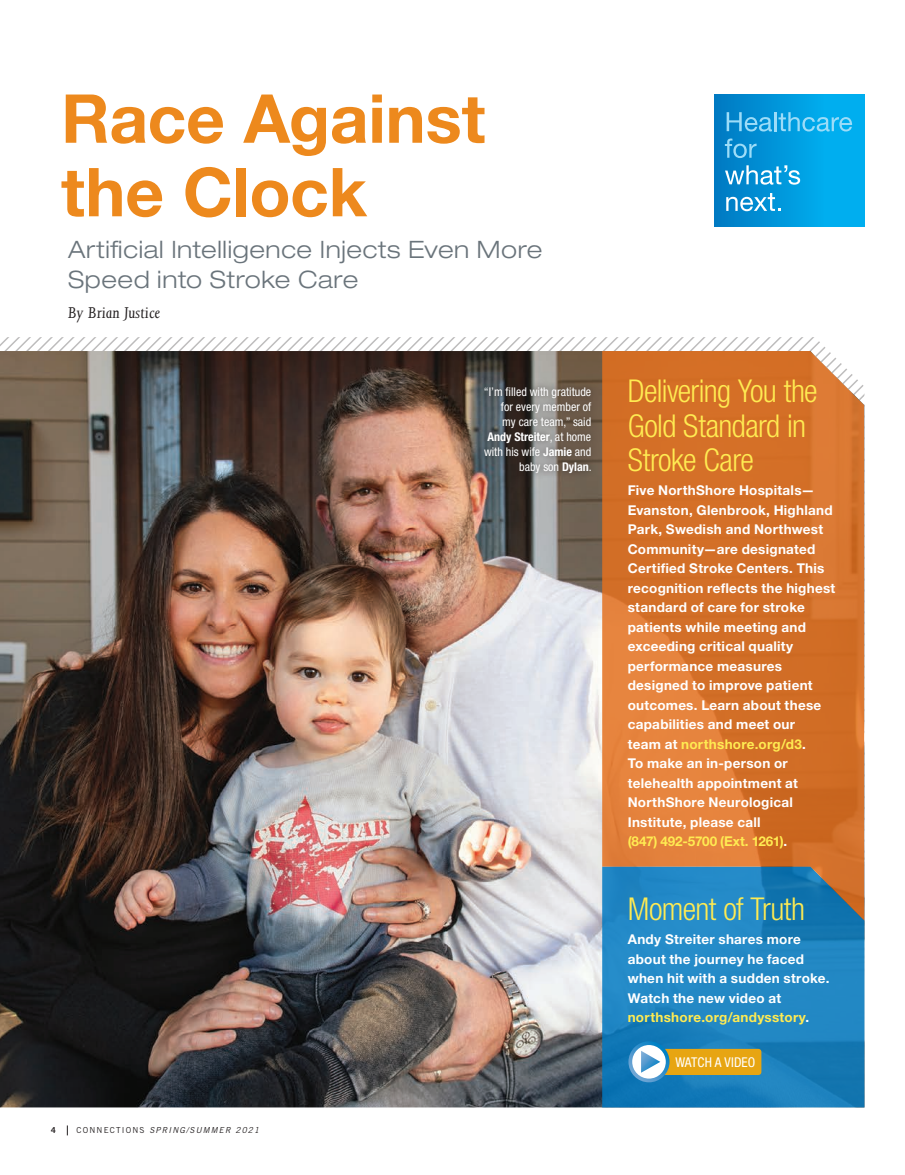
<style>
.page{position:relative;width:905px;height:1175px;background:#fff}
.page>*{position:absolute;margin:0;border:0;box-sizing:border-box;transform-origin:0 0}
.t1{font:700 67.5px/73.5px "Helvetica Neue LT Std";letter-spacing:-.005em;color:#ed891d}
.t2{font:300 condensed 31.5px/34.5px "Helvetica Neue LT Std";letter-spacing:-.02em;color:#ffeb52}
.t3{font:300 expanded 24px/30px "Helvetica Neue LT Std";letter-spacing:.025em;color:#6a747b}
.t4{font:italic 18px "Joanna MT Std";letter-spacing:.005em;color:#231f20}
.t5{font:700 13.5px/19.5px "Helvetica Neue LT Std";letter-spacing:.02em;color:#fff}
.t6{font:condensed 13.5px "Helvetica Neue LT Std";letter-spacing:.005em;color:#fff}
.t7{font:condensed 12px/15px "Helvetica Neue LT Std";color:#fff;text-align:right}
.t8{font:italic 8.25px "Trade Gothic LT Std";letter-spacing:.14em;color:#231f20}
.t9{font:700 8.25px "Trade Gothic LT Std";color:#231f20}
.s1{font-weight:700}
.s2{color:#ffeb52}
.s3{font-style:normal}
</style>
<div class="page">
<img style="left:0;top:351px;width:602px;height:756px">
<svg style="left:602px;top:1090px;width:262px;height:17px;background:#1379b7"></svg>
<div style="left:714px;top:95px;width:150px;height:132px;background:linear-gradient(to right,#017cc4,#00b7f7)"></div>
<svg style="left:726px;top:112px;width:126px;height:19px;background:#32b0e6"></svg>
<svg style="left:724px;top:138px;width:32px;height:20px"></svg>
<svg style="left:725px;top:165px;width:75px;height:20px"></svg>
<svg style="left:726px;top:193px;width:55px;height:18px"></svg>
<div style="left:476px;top:378px;width:123px;height:103px;background:#231f20;opacity:.75"></div>
<svg style="left:602px;top:351px;width:262px;height:739px;background:#a37857"></svg>
<div style="left:661px;top:1048px;width:100px;height:27px;background:#e7a512;border-radius:3px"></div>
<svg style="left:630px;top:1043px;width:37px;height:37px"></svg>
<div style="left:628px;top:1041px;width:41px;height:41px;border:4px solid #fff;border-radius:50%"></div>
<svg style="left:641px;top:1050px;width:19px;height:22px"></svg>
<h1 class="t1" style="left:61px;top:80px;width:426px">Race Against the Clock</h1>
<h3 class="t3" style="left:68px;top:234px;width:476px">Artificial Intelligence Injects Even More<br>Speed into Stroke Care</h3>
<h3 class="t4" style="left:68px;top:303px;width:93px">By Brian Justice</h3>
<p class="t7" style="left:484px;top:384px;width:109px">“I’m filled with gratitude for every member of<br>my care team,” said<br><span class="s1">Andy Streiter</span>, at home with his wife <span class="s1">Jamie</span> and baby son <span class="s1">Dylan</span>.</p>
<h2 class="t2" style="left:627px;top:373px;width:191px">Delivering You the<br>Gold Standard in<br>Stroke Care</h2>
<p class="t5" style="left:627px;top:480px;width:209px">Five NorthShore Hospitals—<br>Evanston, Glenbrook, Highland<br>Park, Swedish and Northwest<br>Community—are designated<br>Certified Stroke Centers. This recognition reflects the highest standard of care for stroke patients while meeting and exceeding critical quality performance measures designed to improve patient outcomes. Learn about these capabilities and meet our<br>team at <span class="s2">northshore.org/d3</span>.<br>To make an in-person or telehealth appointment at<br>NorthShore Neurological<br>Institute, please call<br><span class="s2">(847) 492-5700 (Ext. 1261)</span>.</p>
<h2 class="t2" style="left:627px;top:891px;width:179px">Moment of Truth</h2>
<p class="t5" style="left:627px;top:929px;width:203px">Andy Streiter shares more about the journey he faced when hit with a sudden stroke.<br>Watch the new video at <span class="s2">northshore.org/andysstory</span>.</p>
<p class="t9" style="left:51px;top:1124px;width:6px">4</p>
<p class="t8" style="left:77px;top:1125px;width:184px"><span class="s3">CONNECTIONS</span> SPRING/SUMMER 2021</p>
<p class="t6" style="left:675px;top:1054px;width:81px">WATCH A VIDEO</p>
</div>
